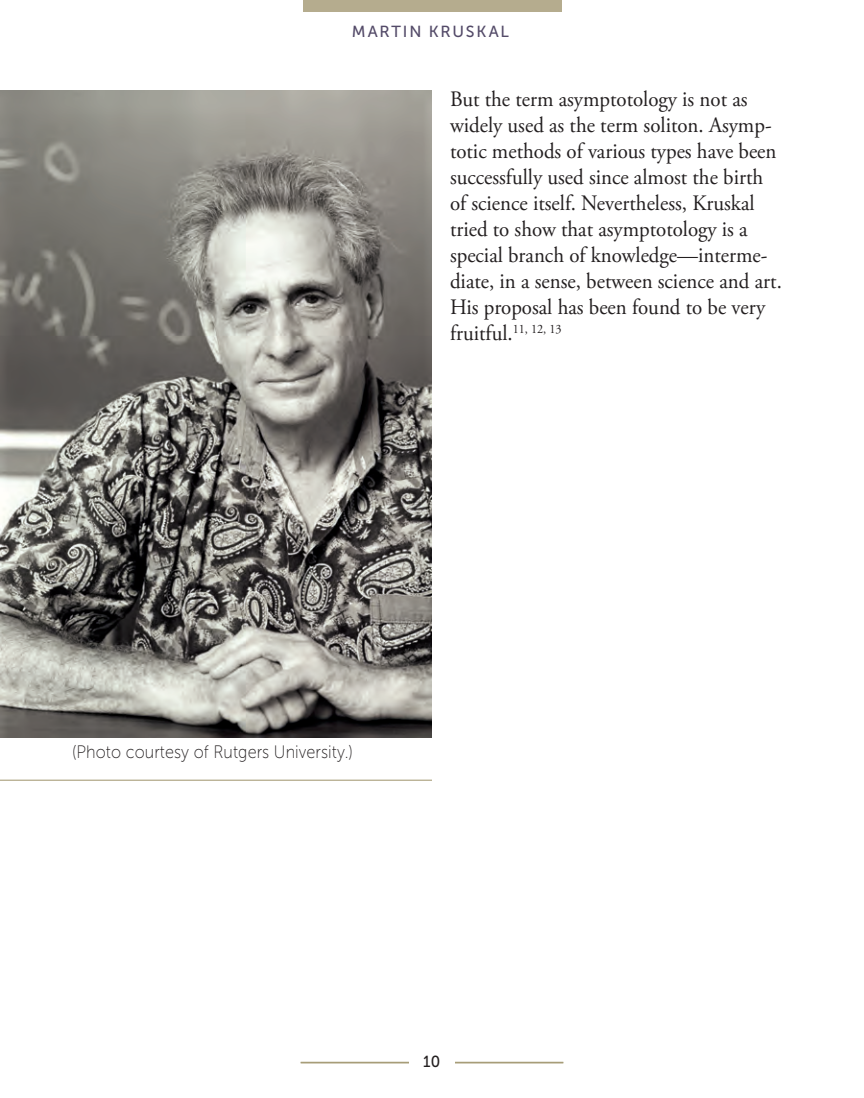
<style>
.page{position:relative;width:864px;height:1098px;background:#fff}
.page>*{position:absolute;margin:0;border:0;box-sizing:border-box;transform-origin:0 0}
.t1{font:22px/26px "Adobe Garamond Pro";color:#231f20;scale:.95 1}
.t2{font:18px "Museo Sans 100";letter-spacing:.005em;color:#231f20;scale:.9 1}
.t3{font:16px "Museo Sans 500";letter-spacing:.115em;color:#534a68}
.t4{font:16px "Museo Sans 500";color:#231f20;scale:.95 1}
</style>
<div class="page">
<hr style="left:301px;top:1062px;width:262px;height:1px;background:#9e936a">
<hr style="left:301px;top:1063px;width:262px;height:1px;background:#9e936a">
<div style="left:409px;top:1055px;width:45px;height:27px;background:#fff"></div>
<div style="left:303px;top:0;width:258px;height:12px;background:#b5ac8e"></div>
<img style="left:0;top:90px;width:432px;height:648px">
<hr style="left:0;top:780px;width:432px;height:1px;background:#9e936a">
<p class="t3" style="left:352px;top:23px;width:159px">MARTIN KRUSKAL</p>
<p class="t1" style="left:450px;top:87px;width:351px">But the term asymptotology is not as widely used as the term soliton. Asymp&shy;totic methods of various types have been successfully used since almost the birth of science itself. Nevertheless, Kruskal tried to show that asymptotology is a special branch of knowledge—interme&shy;diate, in a sense, between science and art.<br>His proposal has been found to be very fruitful.<sup>11,</sup> <sup>12,</sup> <sup>13</sup></p>
<p class="t2" style="left:72px;top:743px;width:314px">(Photo courtesy of Rutgers University.)</p>
<p class="t4" style="left:423px;top:1052px;width:19px">10</p>
</div>
